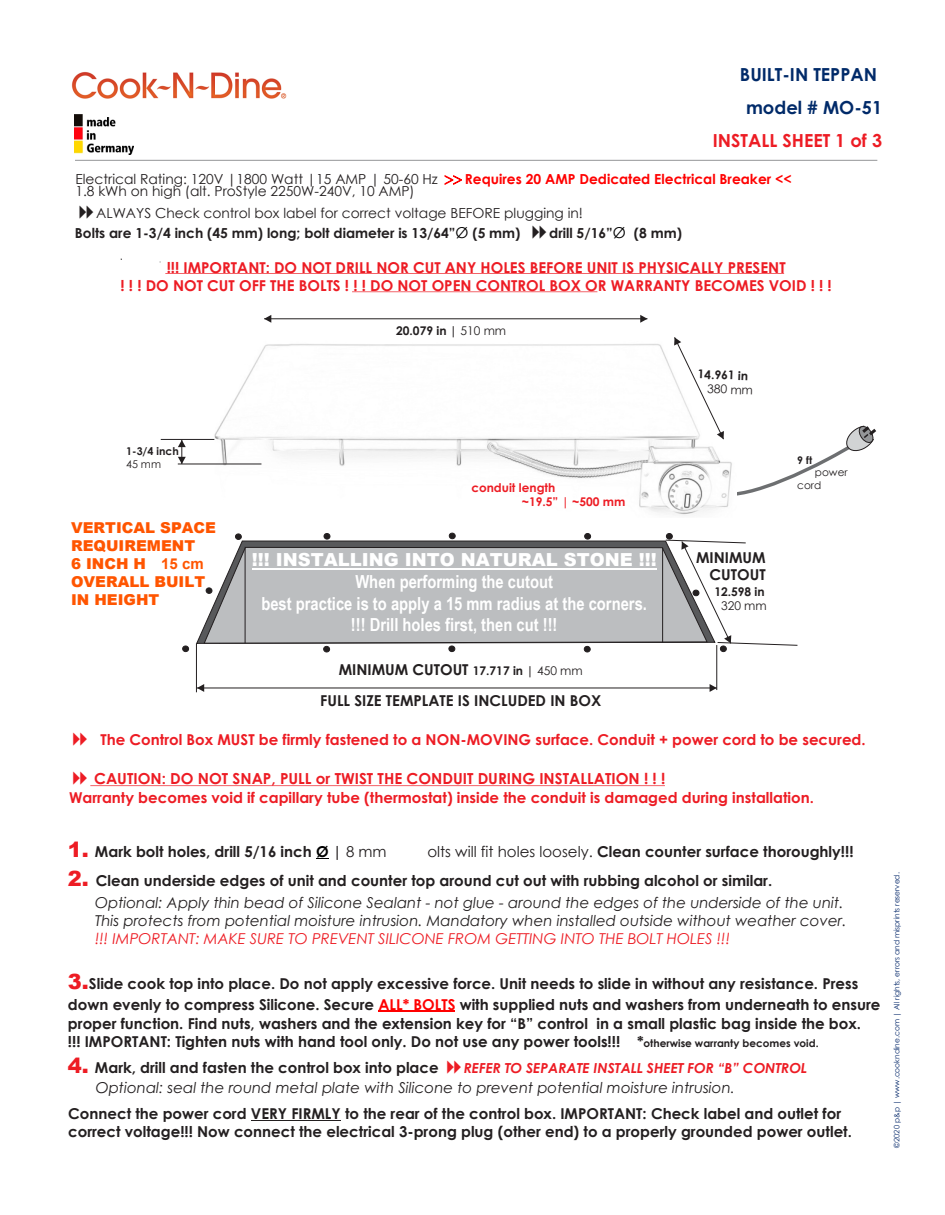
<style>
.page{position:relative;width:945px;height:1215px;background:#fff}
.page>*{position:absolute;margin:0;border:0;box-sizing:border-box;transform-origin:0 0}
.t1{font:900 21px "Arial";color:#ed1c24}
.t2{font:700 18px/21.6px "Arial Narrow";color:#fff;text-align:center}
.t3{font:900 18px "Arial";color:#fff}
.t4{font:700 18px/32.7px "Century Gothic";color:#002a69;text-align:center}
.t5{font:700 18px "Century Gothic";color:#ed1c24}
.t6{font:700 15.15px "Century Gothic";color:#ed1c24}
.t7{font:700 15px/31.3px "Century Gothic";color:#231f20}
.t8{font:700 15px/18.1px "Century Gothic";color:#ed1c24;text-align:center}
.t9{font:italic 15px/18px "Century Gothic";color:#231f20}
.t10{font:italic 15px "Century Gothic";color:#ed1c24}
.t11{font:900 15px/18px "Arial";color:#f50}
.t12{font:15px "Century Gothic";color:#000}
.t13{font:13.8px/12px "Century Gothic";color:#231f20}
.t14{font:700 13.8px "Century Gothic";color:#231f20}
.t15{font:italic 700 13.8px "Century Gothic";color:#ed1c24}
.t16{font:700 12px "Century Gothic";color:#231f20}
.t17{font:700 12px/14.5px "Century Gothic";color:#ed1c24}
.t18{font:12px "Century Gothic";color:#231f20}
.t19{font:700 10.65px "Century Gothic";color:#231f20}
.t20{font:10.65px "Century Gothic";color:#231f20}
.t21{font:10.5px/12.5px "Century Gothic";color:#231f20}
.t22{font:700 10.5px "Century Gothic";color:#231f20}
.t23{font:7.5px "Century Gothic";color:#002568}
.s1{font-family:"Adobe Ming Std";font-weight:300;color:#f00}
.s2{font-weight:700;color:#f00}
.s3{font-weight:400;font-size:15px;color:#000}
.s4{font-weight:400}
.s5{font-weight:700}
.s6{font-size:12px}
.s7{font-weight:400;font-size:12px}
.s8{font-family:"Arial";font-weight:900;font-size:21px;color:#ed1c24}
.s9{color:#000}
.s10{font-style:inherit}
.s11{color:#f00}
.s12{font-size:10.5px}
</style>
<div class="page">
<img style="left:212px;top:344px;width:517px;height:171px">
<hr style="left:161px;top:439px;width:53px;height:1px;background:#231f20">
<hr style="left:178px;top:464px;width:83px;height:1px;background:#231f20">
<svg style="left:178px;top:440px;width:8px;height:24px"></svg>
<svg style="left:196px;top:541px;width:470px;height:103px;fill:#58595b"></svg>
<hr style="left:75px;top:160px;width:802px;height:1px;background:#949698">
<hr style="left:196px;top:643px;width:1px;height:49px;background:#231f20">
<hr style="left:717px;top:645px;width:1px;height:45px;background:#231f20">
<hr style="left:197px;top:688px;width:520px;height:1px;background:#231f20">
<svg style="left:197px;top:684px;width:7px;height:8px"></svg>
<svg style="left:710px;top:684px;width:7px;height:8px"></svg>
<hr style="left:264px;top:319px;width:383px;height:1px;background:#231f20">
<svg style="left:264px;top:315px;width:7px;height:8px"></svg>
<svg style="left:640px;top:315px;width:7px;height:8px"></svg>
<svg style="left:674px;top:337px;width:202px;height:167px"></svg>
<svg style="left:204px;top:547px;width:462px;height:97px;background:#b9bbbc"></svg>
<hr style="left:245px;top:548px;width:1px;height:95px;background:#231f20">
<hr style="left:662px;top:548px;width:1px;height:95px;background:#231f20">
<svg style="left:182px;top:646px;width:7px;height:6px"></svg>
<svg style="left:323px;top:646px;width:7px;height:6px"></svg>
<svg style="left:324px;top:533px;width:6px;height:7px"></svg>
<svg style="left:584px;top:646px;width:7px;height:6px"></svg>
<div style="left:584px;top:533px;width:7px;height:7px;background:#231f20;border:1px solid #231f20;border-radius:50%"></div>
<svg style="left:720px;top:646px;width:7px;height:6px"></svg>
<svg style="left:666px;top:540px;width:132px;height:106px"></svg>
<div style="left:666px;top:533px;width:7px;height:7px;background:#231f20;border:1px solid #231f20;border-radius:50%"></div>
<svg style="left:449px;top:646px;width:6px;height:6px"></svg>
<svg style="left:449px;top:533px;width:7px;height:6px"></svg>
<svg style="left:206px;top:587px;width:6px;height:7px"></svg>
<svg style="left:235px;top:534px;width:7px;height:6px"></svg>
<hr style="left:165px;top:273px;width:619px;height:1px;background:#ed1c24">
<hr style="left:352px;top:291px;width:245px;height:1px;background:#ed1c24">
<img style="left:74px;top:115px;width:60px;height:40px">
<img style="left:71px;top:71px;width:216px;height:28px">
<hr style="left:95px;top:785px;width:570px;height:1px;background:#ed1c24">
<svg style="left:316px;top:858px;width:13px;height:1px"></svg>
<hr style="left:379px;top:1011px;width:76px;height:1px;background:#f00">
<hr style="left:251px;top:1120px;width:89px;height:1px;background:#231f20">
<hr style="left:252px;top:568px;width:405px;height:1px;background:#fff">
<p class="t4" style="left:740px;top:60px;width:144px">BUILT-IN TEPPAN model # MO-51</p>
<p class="t5" style="left:713px;top:133px;width:171px">INSTALL SHEET 1 of 3</p>
<p class="t13" style="left:75px;top:173px;width:718px">Electrical Rating: 120V |1800 Watt |15 AMP | 50-60 Hz <span class="s1">&gt;&gt;</span> <span class="s2">Requires 20 AMP Dedicated Electrical Breaker &lt;&lt;<br></span>1.8 kWh on high (alt. ProStyle 2250W-240V, 10 AMP)</p>
<p class="t13" style="left:96px;top:207px;width:488px">ALWAYS Check control box label for correct voltage BEFORE plugging in!</p>
<p class="t14" style="left:75px;top:228px;width:447px">Bolts are 1-3/4 inch (45 mm) long; bolt diameter is 13/64” (5 mm)</p>
<p class="t12" style="left:456px;top:222px;width:15px">Ø</p>
<p class="t14" style="left:549px;top:228px;width:78px">drill 5/16”<span class="s3">Ø</span></p>
<p class="t14" style="left:634px;top:228px;width:50px">(8 mm)</p>
<p class="t8" style="left:121px;top:260px;width:713px">!!! IMPORTANT: DO NOT DRILL NOR CUT ANY HOLES BEFORE UNIT IS PHYSICALLY PRESENT<br>! ! ! DO NOT CUT OFF THE BOLTS ! ! ! DO NOT OPEN CONTROL BOX OR WARRANTY BECOMES VOID ! ! !</p>
<p class="t16" style="left:396px;top:326px;width:112px">20.079 in | <span class="s4">510 mm</span></p>
<p class="t16" style="left:698px;top:369px;width:52px;rotate:2deg">14.961 in</p>
<p class="t18" style="left:708px;top:380px;width:47px;rotate:2deg">380 mm</p>
<p class="t19" style="left:126px;top:447px;width:54px">1-3/4 inch</p>
<p class="t20" style="left:126px;top:457px;width:36px">45 mm</p>
<p class="t11" style="left:71px;top:518px;width:147px">VERTICAL SPACE<br>REQUIREMENT<br>6 INCH H <span class="s5">15 cm<br></span>OVERALL BUILT<br>IN HEIGHT</p>
<p class="t17" style="left:522px;top:481px;width:105px;text-indent:-50px">conduit length<br>~19.5” | ~500 mm</p>
<p class="t3" style="left:252px;top:547px;width:406px">!!! INSTALLING INTO NATURAL STONE !!!</p>
<p class="t2" style="left:261px;top:570px;width:387px">When performing the cutout<br>best practice is to apply a 15 mm radius at the corners. !!! Drill holes first, then cut !!!</p>
<p class="t7" style="left:320px;top:653px;width:283px;text-align:center">MINIMUM CUTOUT <span class="s6">17.717 in |</span> <span class="s7">450 mm<br></span>FULL SIZE TEMPLATE IS INCLUDED IN BOX</p>
<p class="t7" style="left:696px;top:547px;width:71px;line-height:17.9px;text-align:right">MINIMUM<br>CUTOUT</p>
<p class="t16" style="left:714px;top:587px;width:52px">12.598 in</p>
<p class="t18" style="left:721px;top:598px;width:47px">320 mm</p>
<p class="t22" style="left:797px;top:456px;width:16px">9 ft</p>
<p class="t21" style="left:797px;top:466px;width:52px;text-indent:18px">power cord</p>
<p class="t8" style="left:100px;top:732px;width:767px">The Control Box MUST be firmly fastened to a NON-MOVING surface. Conduit + power cord to be secured.</p>
<p class="t6" style="left:94px;top:773px;width:573px">CAUTION: DO NOT SNAP, PULL or TWIST THE CONDUIT DURING INSTALLATION ! ! !</p>
<p class="t8" style="left:69px;top:790px;width:746px">Warranty becomes void if capillary tube (thermostat) inside the conduit is damaged during installation.</p>
<p class="t7" style="left:68px;top:837px;width:320px"><span class="s8">1.</span> Mark bolt holes, drill 5/16 inch <span class="s9">Ø</span> | <span class="s4">8 mm</span></p>
<p class="t7" style="left:96px;top:838px;width:759px;line-height:29.5px;text-indent:332px"><span class="s4">olts will fit holes loosely.</span> Clean counter surface thoroughly!!!<br>Clean underside edges of unit and counter top around cut out with rubbing alcohol or similar.</p>
<h1 class="t1" style="left:68px;top:864px;width:22px">2.</h1>
<p class="t9" style="left:95px;top:893px;width:753px">Optional: Apply thin bead of Silicone Sealant <span class="s10">- not glue -</span> around the edges of the underside of the unit.<br>This protects from potential moisture intrusion. Mandatory when installed outside without weather cover.</p>
<p class="t10" style="left:95px;top:928px;width:637px">!!! IMPORTANT: MAKE SURE TO PREVENT SILICONE FROM GETTING INTO THE BOLT HOLES !!!</p>
<p class="t7" style="left:68px;top:974px;width:814px;line-height:21.5px"><span class="s8">3.</span>Slide cook top into place. Do not apply excessive force. Unit needs to slide in without any resistance. Press down evenly to compress Silicone. Secure <span class="s11">ALL* BOLTS</span> with supplied nuts and washers from underneath to ensure</p>
<p class="t7" style="left:68px;top:1013px;width:795px;line-height:18.5px">proper function. Find nuts, washers and the extension key for “B” control in a small plastic bag inside the box. !!! IMPORTANT: Tighten nuts with hand tool only. Do not use any power tools!!! *<span class="s12">otherwise warranty becomes void.</span></p>
<p class="t7" style="left:68px;top:1053px;width:372px"><span class="s8">4.</span> Mark, drill and fasten the control box into place</p>
<p class="t7" style="left:68px;top:1104px;width:785px;line-height:18.1px">Connect the power cord VERY FIRMLY to the rear of the control box. IMPORTANT: Check label and outlet for correct voltage!!! Now connect the electrical 3-prong plug (other end) to a properly grounded power outlet.</p>
<p class="t15" style="left:464px;top:1062px;width:345px">REFER TO SEPARATE INSTALL SHEET FOR “B” CONTROL</p>
<p class="t9" style="left:96px;top:1080px;width:641px">Optional: seal the round metal plate with Silicone to prevent potential moisture intrusion.</p>
<p class="t23" style="left:892px;top:1148px;width:277px;rotate:-90deg">©2020 p&amp;p | www.cookndine.com | All rights, errors and misprints reserved.</p>
</div>
